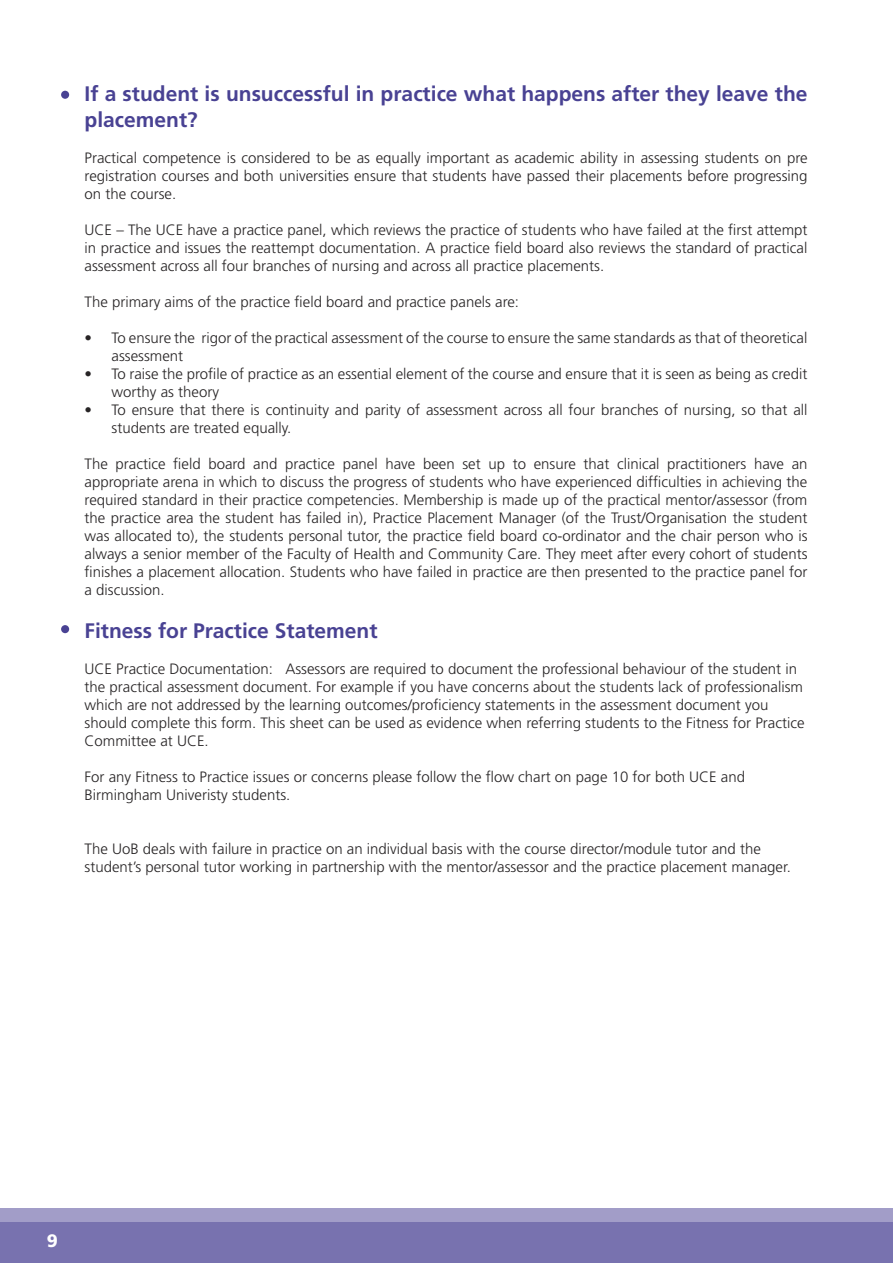
<style>
.page{position:relative;width:893px;height:1263px;background:#fff}
.page>*{position:absolute;margin:0;border:0;box-sizing:border-box;transform-origin:0 0}
.t1{font:700 21px/25.2px "Frutiger";color:#494293}
.t2{font:900 18px "Frutiger";color:#fff}
.t3{font:300 15px/18px "Frutiger";color:#272425}
</style>
<div class="page">
<div style="left:0;top:1208px;width:893px;height:14px;background:#a29dc8"></div>
<div style="left:0;top:1222px;width:893px;height:41px;background:#7872af"></div>
<div style="left:61px;top:91px;width:8px;height:8px;background:#494293;border-radius:50%"></div>
<div style="left:61px;top:625px;width:8px;height:8px;background:#494293;border-radius:50%"></div>
<h1 class="t1" style="left:85px;top:81px;width:724px">If a student is unsuccessful in practice what happens after they leave the placement?</h1>
<p class="t3" style="left:85px;top:148px;width:724px;text-align:justify">Practical competence is considered to be as equally important as academic ability in assessing students on pre registration courses and both universities ensure that students have passed their placements before progressing on the course.</p>
<p class="t3" style="left:85px;top:220px;width:724px;text-align:justify">UCE – The UCE have a practice panel, which reviews the practice of students who have failed at the first attempt in practice and issues the reattempt documentation. A practice field board also reviews the standard of practical assessment across all four branches of nursing and across all practice placements.</p>
<p class="t3" style="left:85px;top:292px;width:436px">The primary aims of the practice field board and practice panels are:</p>
<p class="t3" style="left:112px;top:328px;width:697px;text-indent:-27px">• To ensure the rigor of the practical assessment of the course to ensure the same standards as that of theoretical assessment</p>
<p class="t3" style="left:112px;top:364px;width:697px;text-indent:-27px">• To raise the profile of practice as an essential element of the course and ensure that it is seen as being as credit worthy as theory</p>
<p class="t3" style="left:112px;top:400px;width:697px;text-indent:-27px">• To ensure that there is continuity and parity of assessment across all four branches of nursing, so that all students are treated equally.</p>
<p class="t3" style="left:85px;top:454px;width:724px;text-align:justify">The practice field board and practice panel have been set up to ensure that clinical practitioners have an appropriate arena in which to discuss the progress of students who have experienced difficulties in achieving the required standard in their practice competencies. Membership is made up of the practical mentor/assessor (from the practice area the student has failed in), Practice Placement Manager (of the Trust/Organisation the student was allocated to), the students personal tutor, the practice field board co-ordinator and the chair person who is always a senior member of the Faculty of Health and Community Care. They meet after every cohort of students finishes a placement allocation. Students who have failed in practice are then presented to the practice panel for a discussion.</p>
<h1 class="t1" style="left:85px;top:618px;width:294px">Fitness for Practice Statement</h1>
<p class="t3" style="left:85px;top:660px;width:721px">UCE Practice Documentation: Assessors are required to document the professional behaviour of the student in the practical assessment document. For example if you have concerns about the students lack of professionalism which are not addressed by the learning outcomes/proficiency statements in the assessment document you should complete this form. This sheet can be used as evidence when referring students to the Fitness for Practice Committee at UCE.</p>
<p class="t3" style="left:85px;top:768px;width:662px">For any Fitness to Practice issues or concerns please follow the flow chart on page 10 for both UCE and<br>Birmingham Univeristy students.</p>
<p class="t3" style="left:85px;top:840px;width:708px">The UoB deals with failure in practice on an individual basis with the course director/module tutor and the student’s personal tutor working in partnership with the mentor/assessor and the practice placement manager.</p>
<p class="t2" style="left:47px;top:1230px;width:13px">9</p>
</div>
